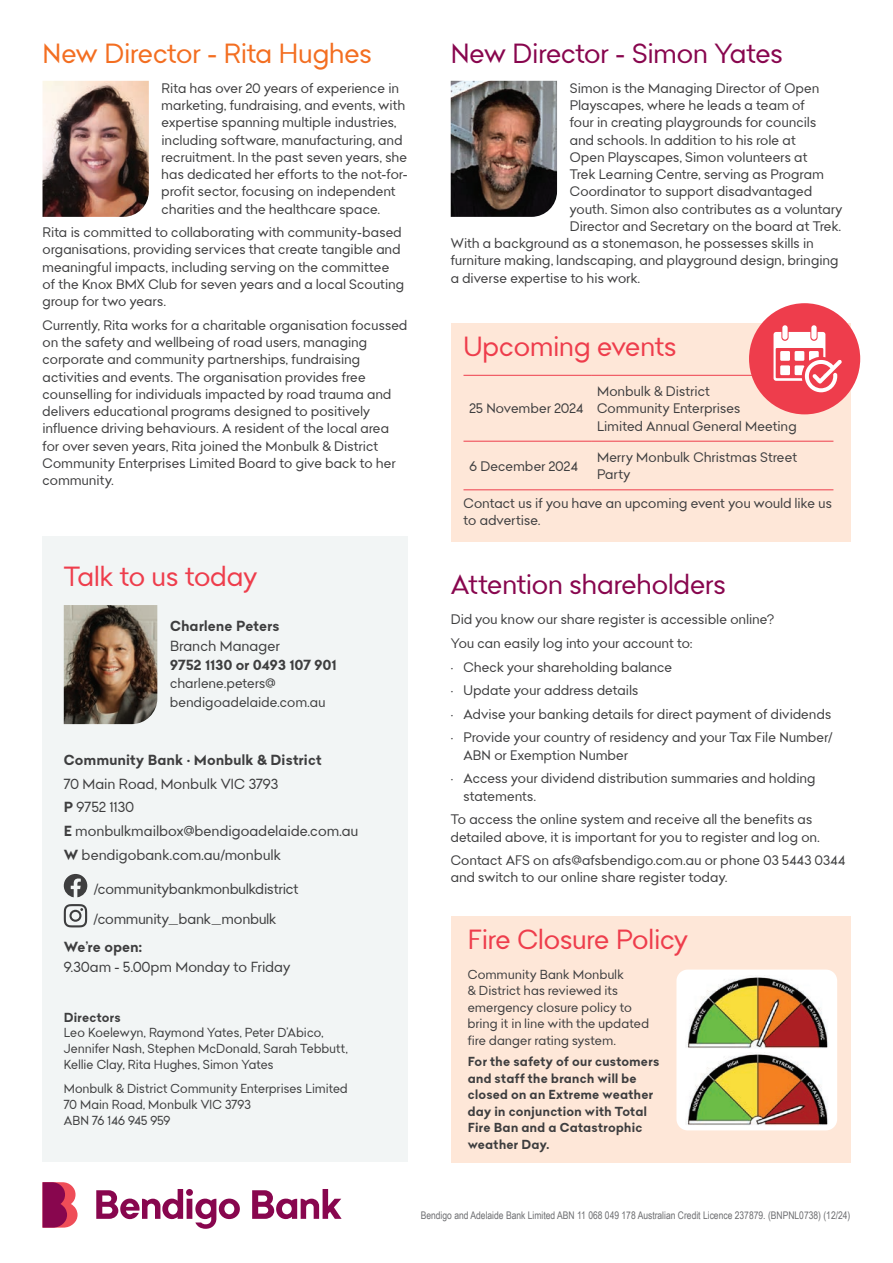
<style>
.page{position:relative;width:893px;height:1263px;background:#fff}
.page>*{position:absolute;margin:0;border:0;box-sizing:border-box;transform-origin:0 0}
.t1{font:27px "Bendigo Sans";letter-spacing:.005em;color:#ee3d4c}
.t2{font:27px "Bendigo Sans";color:#88064e}
.t3{font:27px "Bendigo Sans";color:#f36e21}
.t4{font:14.25px/23.7px "Bendigo Sans";letter-spacing:.015em;color:#3e3e3f}
.t5{font:700 14.25px "Bendigo Sans";letter-spacing:.02em;color:#3e3e3f}
.t6{font:13.5px/17.2px "Bendigo Sans";letter-spacing:.02em;color:#3e3e3f}
.t7{font:12.75px/15.8px "Bendigo Sans";letter-spacing:.02em;color:#3e3e3f}
.t8{font:700 12.75px/16.5px "Bendigo Sans";letter-spacing:.025em;color:#3e3e3f}
.t9{font:10.5px "Arial Narrow";color:#6c6d70}
.s1{font-weight:700}
</style>
<div class="page">
<svg style="left:96px;top:1189px;width:144px;height:40px"></svg>
<svg style="left:252px;top:1189px;width:90px;height:30px"></svg>
<svg style="left:43px;top:1182px;width:35px;height:45px;background:#b33664"></svg>
<div style="left:43px;top:536px;width:365px;height:625px;background:#f2f5f5"></div>
<svg style="left:64px;top:874px;width:23px;height:23px"></svg>
<svg style="left:64px;top:904px;width:23px;height:23px"></svg>
<img style="left:64px;top:605px;width:93px;height:119px">
<div style="left:451px;top:916px;width:399px;height:247px;background:#fee7d8"></div>
<div style="left:676px;top:969px;width:161px;height:161px;background:#fff;border-radius:11px"></div>
<img style="left:687px;top:975px;width:141px;height:73px">
<img style="left:687px;top:1052px;width:141px;height:73px">
<img style="left:43px;top:81px;width:106px;height:136px">
<img style="left:451px;top:81px;width:106px;height:136px">
<div style="left:451px;top:323px;width:399px;height:218px;background:#fee7d8"></div>
<hr style="left:463px;top:375px;width:128px;height:1px;background:#ee3d4c">
<hr style="left:591px;top:375px;width:242px;height:1px;background:#ee3d4c">
<hr style="left:463px;top:441px;width:128px;height:1px;background:#ee3d4c">
<hr style="left:591px;top:441px;width:242px;height:1px;background:#ee3d4c">
<hr style="left:463px;top:490px;width:128px;height:1px;background:#ee3d4c">
<hr style="left:591px;top:490px;width:242px;height:1px;background:#ee3d4c">
<div style="left:749px;top:303px;width:111px;height:111px;background:#ee3d4c;border-radius:50%"></div>
<svg style="left:773px;top:325px;width:69px;height:67px"></svg>
<h1 class="t3" style="left:43px;top:35px;width:331px">New Director - Rita Hughes</h1>
<p class="t6" style="left:162px;top:79px;width:248px">Rita has over 20 years of experience in marketing, fundraising, and events, with expertise spanning multiple industries, including software, manufacturing, and recruitment. In the past seven years, she has dedicated her efforts to the not-for&shy;profit sector, focusing on independent charities and the healthcare space.</p>
<p class="t6" style="left:43px;top:223px;width:363px">Rita is committed to collaborating with community-based organisations, providing services that create tangible and meaningful impacts, including serving on the committee of the Knox BMX Club for seven years and a local Scouting group for two years.</p>
<p class="t6" style="left:43px;top:316px;width:366px">Currently, Rita works for a charitable organisation focussed on the safety and wellbeing of road users, managing corporate and community partnerships, fundraising activities and events. The organisation provides free counselling for individuals impacted by road trauma and delivers educational programs designed to positively influence driving behaviours. A resident of the local area for over seven years, Rita joined the Monbulk &amp; District Community Enterprises Limited Board to give back to her community.</p>
<h1 class="t1" style="left:64px;top:559px;width:195px">Talk to us today</h1>
<p class="t5" style="left:170px;top:617px;width:111px">Charlene Peters</p>
<p class="t4" style="left:170px;top:634px;width:111px">Branch Manager</p>
<p class="t5" style="left:170px;top:656px;width:168px">9752 1130 or 0493 107 901</p>
<p class="t6" style="left:170px;top:673px;width:157px;line-height:19.5px">charlene.peters@ bendigoadelaide.com.au</p>
<p class="t5" style="left:64px;top:751px;width:259px">Community Bank • Monbulk &amp; District</p>
<p class="t4" style="left:64px;top:771px;width:296px">70 Main Road, Monbulk VIC 3793<br><span class="s1">P</span> 9752 1130<br><span class="s1">E</span> monbulkmailbox@bendigoadelaide.com.au<br><span class="s1">W</span> bendigobank.com.au/monbulk</p>
<p class="t4" style="left:94px;top:874px;width:206px;line-height:30.2px">/communitybankmonbulkdistrict /community_bank_monbulk</p>
<p class="t5" style="left:64px;top:938px;width:80px">We’re open:</p>
<p class="t4" style="left:64px;top:955px;width:228px">9.30am - 5.00pm Monday to Friday</p>
<p class="t8" style="left:64px;top:1009px;width:58px">Directors</p>
<p class="t7" style="left:64px;top:1025px;width:285px">Leo Koelewyn, Raymond Yates, Peter D’Abico,<br>Jennifer Nash, Stephen McDonald, Sarah Tebbutt,<br>Kellie Clay, Rita Hughes, Simon Yates</p>
<p class="t7" style="left:64px;top:1080px;width:285px">Monbulk &amp; District Community Enterprises Limited<br>70 Main Road, Monbulk VIC 3793<br>ABN 76 146 945 959</p>
<h1 class="t2" style="left:451px;top:35px;width:334px">New Director - Simon Yates</h1>
<p class="t6" style="left:570px;top:79px;width:251px">Simon is the Managing Director of Open</p>
<p class="t6" style="left:570px;top:96px;width:236px">Playscapes, where he leads a team of</p>
<p class="t6" style="left:570px;top:114px;width:248px">four in creating playgrounds for councils</p>
<p class="t6" style="left:570px;top:131px;width:228px">and schools. In addition to his role at</p>
<p class="t6" style="left:570px;top:148px;width:239px">Open Playscapes, Simon volunteers at</p>
<p class="t6" style="left:570px;top:165px;width:255px">Trek Learning Centre, serving as Program</p>
<p class="t6" style="left:570px;top:183px;width:244px">Coordinator to support disadvantaged</p>
<p class="t6" style="left:570px;top:200px;width:274px">youth. Simon also contributes as a voluntary</p>
<p class="t6" style="left:570px;top:217px;width:273px">Director and Secretary on the board at Trek.</p>
<p class="t6" style="left:451px;top:234px;width:364px">With a background as a stonemason, he possesses skills in</p>
<p class="t6" style="left:451px;top:252px;width:389px">furniture making, landscaping, and playground design, bringing</p>
<p class="t6" style="left:451px;top:269px;width:191px">a diverse expertise to his work.</p>
<h1 class="t1" style="left:463px;top:329px;width:214px">Upcoming events</h1>
<p class="t6" style="left:469px;top:400px;width:115px">25 November 2024</p>
<p class="t6" style="left:597px;top:382px;width:201px">Monbulk &amp; District<br>Community Enterprises<br>Limited Annual General Meeting</p>
<p class="t6" style="left:469px;top:457px;width:110px">6 December 2024</p>
<p class="t6" style="left:597px;top:448px;width:202px">Merry Monbulk Christmas Street<br>Party</p>
<p class="t6" style="left:463px;top:494px;width:370px">Contact us if you have an upcoming event you would like us to advertise.</p>
<h1 class="t2" style="left:451px;top:567px;width:277px">Attention shareholders</h1>
<p class="t6" style="left:451px;top:607px;width:325px;line-height:23.7px">Did you know our share register is accessible online?<br>You can easily log into your account to:</p>
<p class="t6" style="left:451px;top:658px;width:223px">• Check your shareholding balance</p>
<p class="t6" style="left:451px;top:681px;width:189px">• Update your address details</p>
<p class="t6" style="left:451px;top:705px;width:382px">• Advise your banking details for direct payment of dividends</p>
<p class="t6" style="left:463px;top:729px;width:371px;text-indent:-13px">• Provide your country of residency and your Tax File Number/<br>ABN or Exemption Number</p>
<p class="t6" style="left:463px;top:770px;width:353px;text-indent:-13px">• Access your dividend distribution summaries and holding statements.</p>
<p class="t6" style="left:451px;top:810px;width:370px">To access the online system and receive all the benefits as detailed above, it is important for you to register and log on.</p>
<p class="t6" style="left:451px;top:851px;width:396px">Contact AFS on afs@afsbendigo.com.au or phone 03 5443 0344 and switch to our online share register today.</p>
<h1 class="t1" style="left:468px;top:922px;width:222px">Fire Closure Policy</h1>
<p class="t7" style="left:468px;top:965px;width:183px;line-height:16.5px">Community Bank Monbulk<br>&amp; District has reviewed its emergency closure policy to bring it in line with the updated fire danger rating system.</p>
<p class="t8" style="left:468px;top:1053px;width:193px">For the safety of our customers and staff the branch will be closed on an Extreme weather day in conjunction with Total<br>Fire Ban and a Catastrophic weather Day.</p>
<p class="t9" style="left:421px;top:1208px;width:431px">Bendigo and Adelaide Bank Limited ABN 11 068 049 178 Australian Credit Licence 237879. (BNPNL0738) (12/24)</p>
</div>
